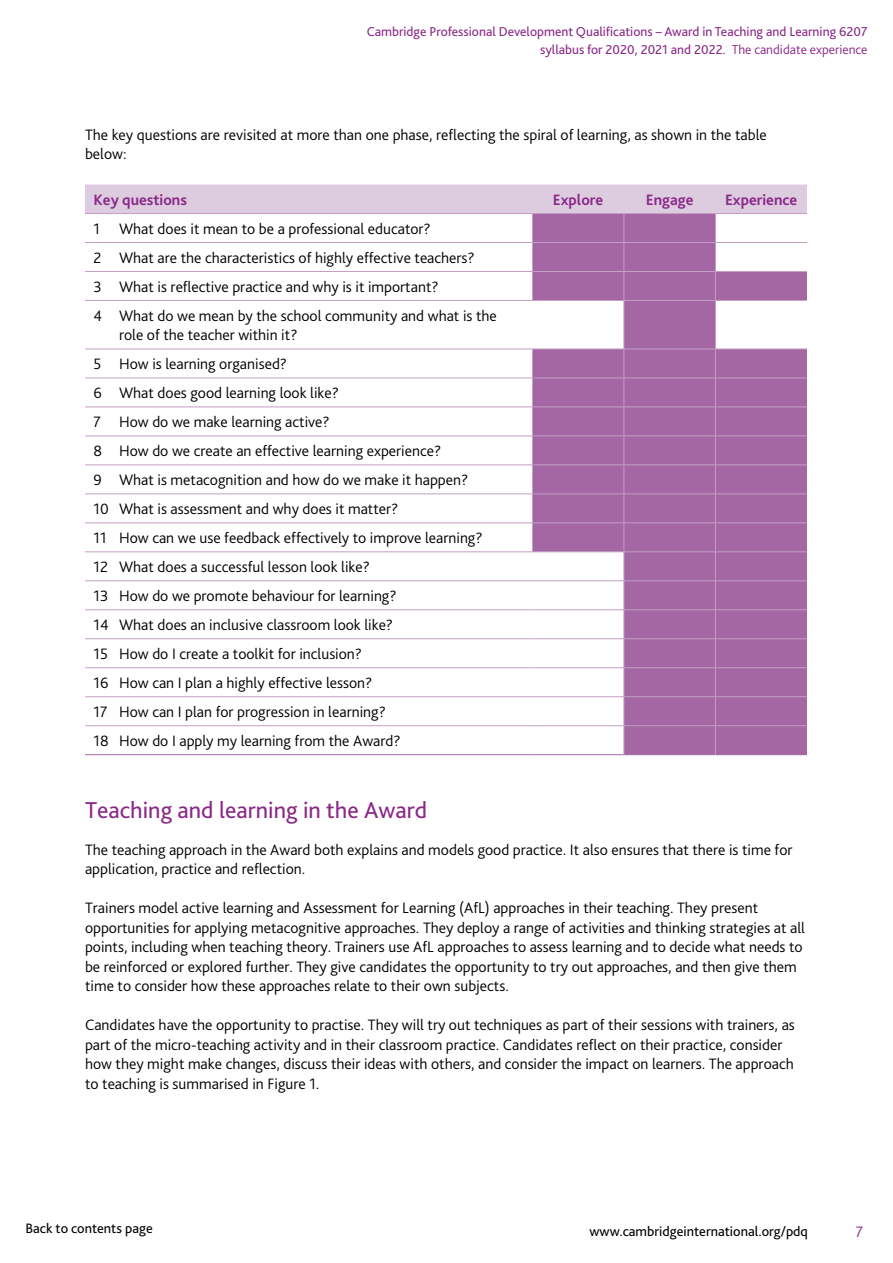
<style>
.page{position:relative;width:893px;height:1263px;background:#fff}
.page>*{position:absolute;margin:0;border:0;box-sizing:border-box;transform-origin:0 0}
.t1{font:24px "Bliss Pro";color:#8a2887}
.t2{font:300 15.75px/29px "Bliss Pro";color:#000}
.t3{font:700 15.75px "Bliss Pro";color:#8a2887}
.t4{font:300 15.75px "Bliss Pro";color:#8a2887}
.t5{font:14.25px "Bliss Pro";color:#000}
.t6{font:13.5px/18px "Bliss Pro";color:#8a2887;text-align:right}
.s1{font-weight:300}
</style>
<div class="page">
<svg style="left:532px;top:301px;width:275px;height:453px;fill:#a467a3"></svg>
<hr style="left:85px;top:754px;width:447px;height:1px;background:#a467a3">
<hr style="left:532px;top:754px;width:92px;height:1px;background:#a467a3">
<hr style="left:624px;top:754px;width:91px;height:1px;background:#a467a3">
<hr style="left:715px;top:754px;width:92px;height:1px;background:#a467a3">
<hr style="left:85px;top:349px;width:447px;height:1px;background:#c49fc4">
<hr style="left:532px;top:349px;width:92px;height:1px;background:#c49fc4">
<hr style="left:624px;top:349px;width:91px;height:1px;background:#c49fc4">
<hr style="left:715px;top:349px;width:92px;height:1px;background:#c49fc4">
<hr style="left:85px;top:378px;width:447px;height:1px;background:#c49fc4">
<hr style="left:532px;top:378px;width:92px;height:1px;background:#c49fc4">
<hr style="left:624px;top:378px;width:91px;height:1px;background:#c49fc4">
<hr style="left:715px;top:378px;width:92px;height:1px;background:#c49fc4">
<hr style="left:85px;top:407px;width:447px;height:1px;background:#c49fc4">
<hr style="left:532px;top:407px;width:92px;height:1px;background:#c49fc4">
<hr style="left:624px;top:407px;width:91px;height:1px;background:#c49fc4">
<hr style="left:715px;top:407px;width:92px;height:1px;background:#c49fc4">
<hr style="left:85px;top:436px;width:447px;height:1px;background:#c49fc4">
<hr style="left:532px;top:436px;width:92px;height:1px;background:#c49fc4">
<hr style="left:624px;top:436px;width:91px;height:1px;background:#c49fc4">
<hr style="left:715px;top:436px;width:92px;height:1px;background:#c49fc4">
<hr style="left:85px;top:465px;width:447px;height:1px;background:#c49fc4">
<hr style="left:532px;top:465px;width:92px;height:1px;background:#c49fc4">
<hr style="left:624px;top:465px;width:91px;height:1px;background:#c49fc4">
<hr style="left:715px;top:465px;width:92px;height:1px;background:#c49fc4">
<hr style="left:85px;top:494px;width:447px;height:1px;background:#c49fc4">
<hr style="left:532px;top:494px;width:92px;height:1px;background:#c49fc4">
<hr style="left:624px;top:494px;width:91px;height:1px;background:#c49fc4">
<hr style="left:715px;top:494px;width:92px;height:1px;background:#c49fc4">
<hr style="left:85px;top:523px;width:447px;height:1px;background:#c49fc4">
<hr style="left:532px;top:523px;width:92px;height:1px;background:#c49fc4">
<hr style="left:624px;top:523px;width:91px;height:1px;background:#c49fc4">
<hr style="left:715px;top:523px;width:92px;height:1px;background:#c49fc4">
<hr style="left:85px;top:552px;width:447px;height:1px;background:#c49fc4">
<hr style="left:532px;top:552px;width:92px;height:1px;background:#c49fc4">
<hr style="left:624px;top:552px;width:91px;height:1px;background:#c49fc4">
<hr style="left:715px;top:552px;width:92px;height:1px;background:#c49fc4">
<hr style="left:85px;top:580px;width:447px;height:1px;background:#c49fc4">
<hr style="left:532px;top:580px;width:92px;height:1px;background:#c49fc4">
<hr style="left:624px;top:580px;width:91px;height:1px;background:#c49fc4">
<hr style="left:715px;top:580px;width:92px;height:1px;background:#c49fc4">
<hr style="left:85px;top:609px;width:447px;height:1px;background:#c49fc4">
<hr style="left:532px;top:609px;width:92px;height:1px;background:#c49fc4">
<hr style="left:624px;top:609px;width:91px;height:1px;background:#c49fc4">
<hr style="left:715px;top:609px;width:92px;height:1px;background:#c49fc4">
<hr style="left:85px;top:638px;width:447px;height:1px;background:#c49fc4">
<hr style="left:532px;top:638px;width:92px;height:1px;background:#c49fc4">
<hr style="left:624px;top:638px;width:91px;height:1px;background:#c49fc4">
<hr style="left:715px;top:638px;width:92px;height:1px;background:#c49fc4">
<hr style="left:85px;top:667px;width:447px;height:1px;background:#c49fc4">
<hr style="left:532px;top:667px;width:92px;height:1px;background:#c49fc4">
<hr style="left:624px;top:667px;width:91px;height:1px;background:#c49fc4">
<hr style="left:715px;top:667px;width:92px;height:1px;background:#c49fc4">
<hr style="left:85px;top:696px;width:447px;height:1px;background:#c49fc4">
<hr style="left:532px;top:696px;width:92px;height:1px;background:#c49fc4">
<hr style="left:624px;top:696px;width:91px;height:1px;background:#c49fc4">
<hr style="left:715px;top:696px;width:92px;height:1px;background:#c49fc4">
<hr style="left:85px;top:725px;width:447px;height:1px;background:#c49fc4">
<hr style="left:532px;top:725px;width:92px;height:1px;background:#c49fc4">
<hr style="left:624px;top:725px;width:91px;height:1px;background:#c49fc4">
<hr style="left:715px;top:725px;width:92px;height:1px;background:#c49fc4">
<svg style="left:85px;top:185px;width:722px;height:115px"></svg>
<hr style="left:624px;top:301px;width:1px;height:48px;background:#c49fc4">
<hr style="left:715px;top:301px;width:1px;height:48px;background:#c49fc4">
<svg style="left:624px;top:349px;width:1px;height:405px"></svg>
<svg style="left:715px;top:350px;width:1px;height:404px"></svg>
<hr style="left:85px;top:271px;width:447px;height:1px;background:#c49fc4">
<hr style="left:532px;top:271px;width:92px;height:1px;background:#c49fc4">
<hr style="left:624px;top:271px;width:91px;height:1px;background:#c49fc4">
<hr style="left:715px;top:271px;width:92px;height:1px;background:#c49fc4">
<hr style="left:85px;top:300px;width:447px;height:1px;background:#c49fc4">
<hr style="left:532px;top:300px;width:92px;height:1px;background:#c49fc4">
<hr style="left:624px;top:300px;width:91px;height:1px;background:#c49fc4">
<hr style="left:715px;top:300px;width:92px;height:1px;background:#c49fc4">
<p class="t6" style="left:367px;top:22px;width:502px">Cambridge Professional Development Qualifications – Award in Teaching and Learning 6207 syllabus for 2020, 2021 and 2022. <span class="s1">The candidate experience</span></p>
<p class="t2" style="left:85px;top:125px;width:683px;line-height:19.5px">The key questions are revisited at more than one phase, reflecting the spiral of learning, as shown in the table below:</p>
<p class="t3" style="left:94px;top:190px;width:95px">Key questions</p>
<p class="t3" style="left:553px;top:190px;width:52px">Explore</p>
<p class="t3" style="left:646px;top:190px;width:49px">Engage</p>
<p class="t3" style="left:725px;top:190px;width:74px">Experience</p>
<p class="t2" style="left:94px;top:214px;width:405px">1 What does it mean to be a professional educator?<br>2 What are the characteristics of highly effective teachers?<br>3 What is reflective practice and why is it important?<br>4 What do we mean by the school community and what is the</p>
<p class="t2" style="left:94px;top:321px;width:391px;text-indent:26px">role of the teacher within it?<br>5 How is learning organised?<br>6 What does good learning look like?<br>7 How do we make learning active?<br>8 How do we create an effective learning experience?<br>9 What is metacognition and how do we make it happen?<br>10 What is assessment and why does it matter?<br>11 How can we use feedback effectively to improve learning?<br>12 What does a successful lesson look like?<br>13 How do we promote behaviour for learning?<br>14 What does an inclusive classroom look like?<br>15 How do I create a toolkit for inclusion?<br>16 How can I plan a highly effective lesson?<br>17 How can I plan for progression in learning?<br>18 How do I apply my learning from the Award?</p>
<h1 class="t1" style="left:85px;top:795px;width:344px">Teaching and learning in the Award</h1>
<p class="t2" style="left:85px;top:840px;width:709px;line-height:19.5px">The teaching approach in the Award both explains and models good practice. It also ensures that there is time for application, practice and reflection.</p>
<p class="t2" style="left:85px;top:898px;width:721px;line-height:19.5px">Trainers model active learning and Assessment for Learning (AfL) approaches in their teaching. They present opportunities for applying metacognitive approaches. They deploy a range of activities and thinking strategies at all points, including when teaching theory. Trainers use AfL approaches to assess learning and to decide what needs to be reinforced or explored further. They give candidates the opportunity to try out approaches, and then give them time to consider how these approaches relate to their own subjects.</p>
<p class="t2" style="left:85px;top:1015px;width:711px;line-height:19.5px">Candidates have the opportunity to practise. They will try out techniques as part of their sessions with trainers, as part of the micro-teaching activity and in their classroom practice. Candidates reflect on their practice, consider how they might make changes, discuss their ideas with others, and consider the impact on learners. The approach to teaching is summarised in Figure 1.</p>
<p class="t5" style="left:26px;top:1219px;width:129px">Back to contents page</p>
<p class="t5" style="left:590px;top:1222px;width:220px">www.cambridgeinternational.org/pdq</p>
<p class="t4" style="left:856px;top:1222px;width:9px">7</p>
</div>
